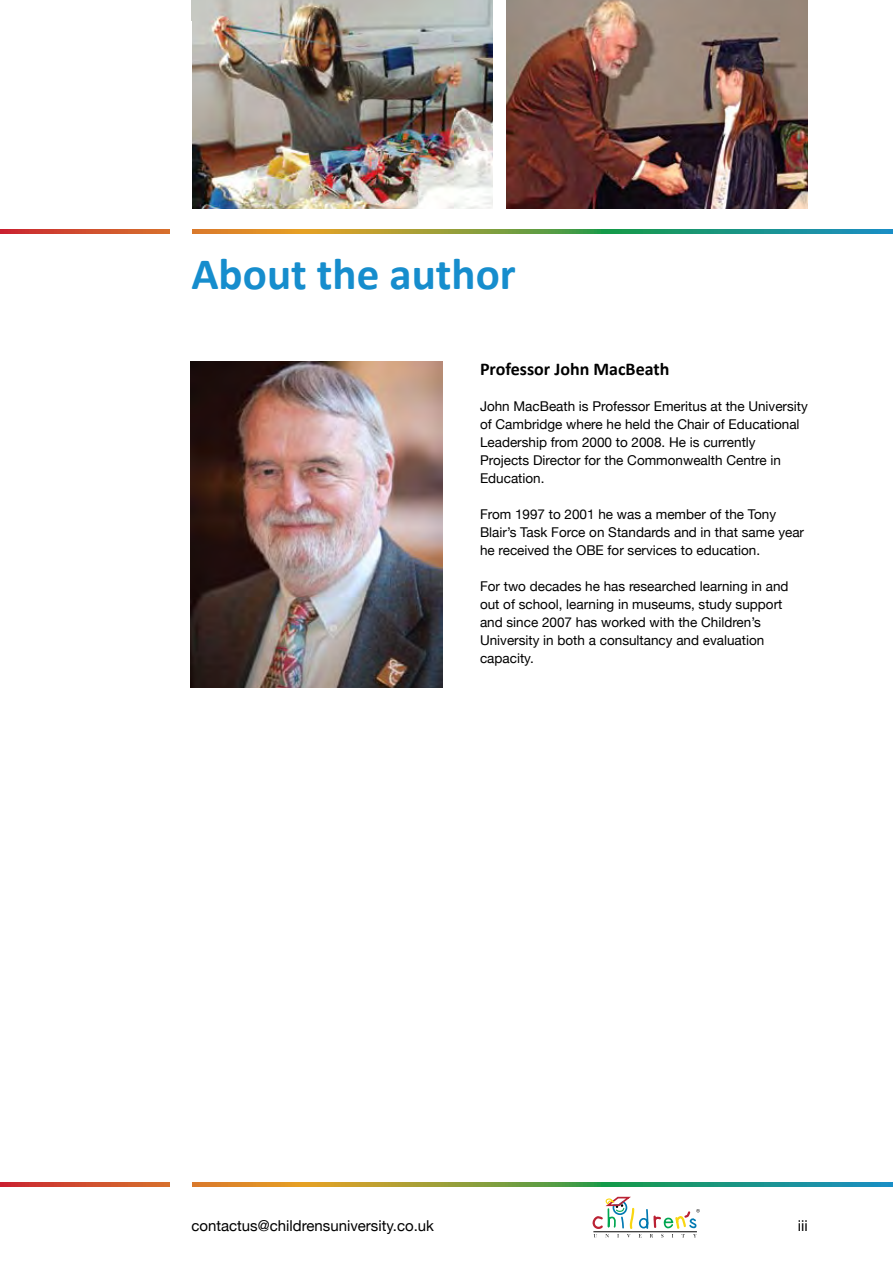
<style>
.page{position:relative;width:893px;height:1263px;background:#fff}
.page>*{position:absolute;margin:0;border:0;box-sizing:border-box;transform-origin:0 0}
.t1{font:700 45px "Calibri";color:#168dcd}
.t2{font:700 18px "Calibri";color:#000}
.t3{font:15px "Helvetica Neue";color:#000}
.t4{font:13.5px/18px "Helvetica Neue";color:#000}
</style>
<div class="page">
<img style="left:507px;top:0;width:301px;height:208px">
<img style="left:191px;top:0;width:301px;height:208px">
<svg style="left:0;top:230px;width:893px;height:4px;background:#7f894f"></svg>
<svg style="left:0;top:1182px;width:893px;height:4px;background:#7f894f"></svg>
<svg style="left:592px;top:1196px;width:108px;height:41px"></svg>
<div style="left:170px;top:22px;width:21px;height:1194px;background:#fff"></div>
<img style="left:190px;top:361px;width:252px;height:326px">
<h1 class="t1" style="left:191px;top:246px;width:326px">About the author</h1>
<h2 class="t2" style="left:480px;top:358px;width:191px">Professor John MacBeath</h2>
<p class="t4" style="left:480px;top:397px;width:329px">John MacBeath is Professor Emeritus at the University of Cambridge where he held the Chair of Educational Leadership from 2000 to 2008. He is currently Projects Director for the Commonwealth Centre in Education.</p>
<p class="t4" style="left:480px;top:505px;width:326px">From 1997 to 2001 he was a member of the Tony<br>Blair’s Task Force on Standards and in that same year he received the OBE for services to education.</p>
<p class="t4" style="left:480px;top:577px;width:310px">For two decades he has researched learning in and out of school, learning in museums, study support and since 2007 has worked with the Children’s University in both a consultancy and evaluation capacity.</p>
<p class="t3" style="left:191px;top:1217px;width:244px">contactus@childrensuniversity.co.uk</p>
<p class="t3" style="left:798px;top:1217px;width:11px">iii</p>
</div>
